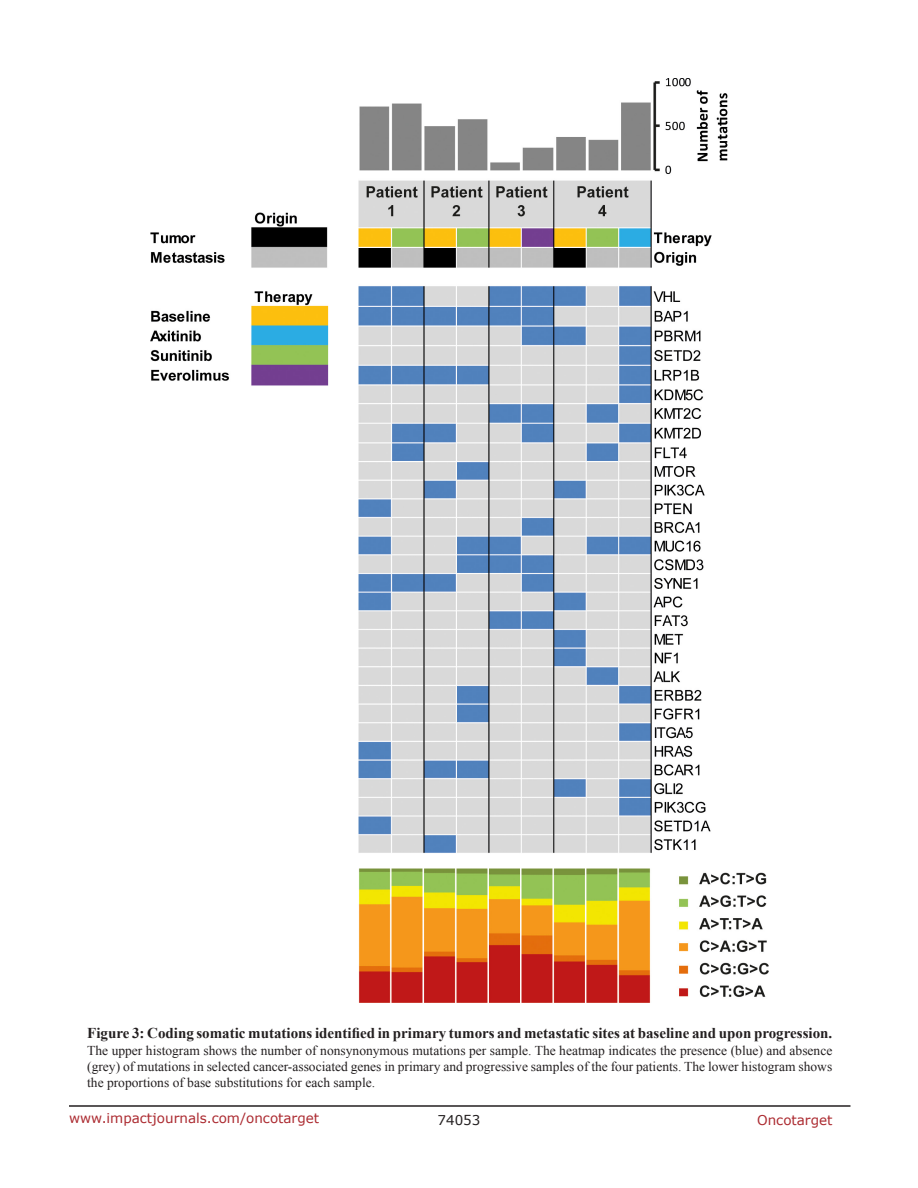
<style>
.page{position:relative;width:918px;height:1188px;background:#fff}
.page>*{position:absolute;margin:0;border:0;box-sizing:border-box;transform-origin:0 0}
.FigureText{font:700 15px "Times New Roman";color:#231f20}
.FigureText-2{font:13.5px/16.2px "Times New Roman";color:#231f20;text-align:justify}
.t1{font:13.5px "Verdana";color:#ac2b31}
.t2{font:13.5px "Verdana";color:#231f20}
</style>
<div class="page">
<hr style="left:69px;top:1105px;width:781px;height:2px;background:#231f20">
<img style="left:151px;top:79px;width:618px;height:923px">
<p class="FigureText" style="left:87px;top:1023px;width:747px">Figure 3: Coding somatic mutations identified in primary tumors and metastatic sites at baseline and upon progression.</p>
<p class="FigureText-2" style="left:87px;top:1042px;width:747px">The upper histogram shows the number of nonsynonymous mutations per sample. The heatmap indicates the presence (blue) and absence (grey) of mutations in selected cancer-associated genes in primary and progressive samples of the four patients. The lower histogram shows the proportions of base substitutions for each sample.</p>
<p class="t1" style="left:69px;top:1109px;width:252px">www.impactjournals.com/oncotarget</p>
<p class="t2" style="left:438px;top:1111px;width:44px">74053</p>
<p class="t1" style="left:757px;top:1111px;width:77px">Oncotarget</p>
</div>
